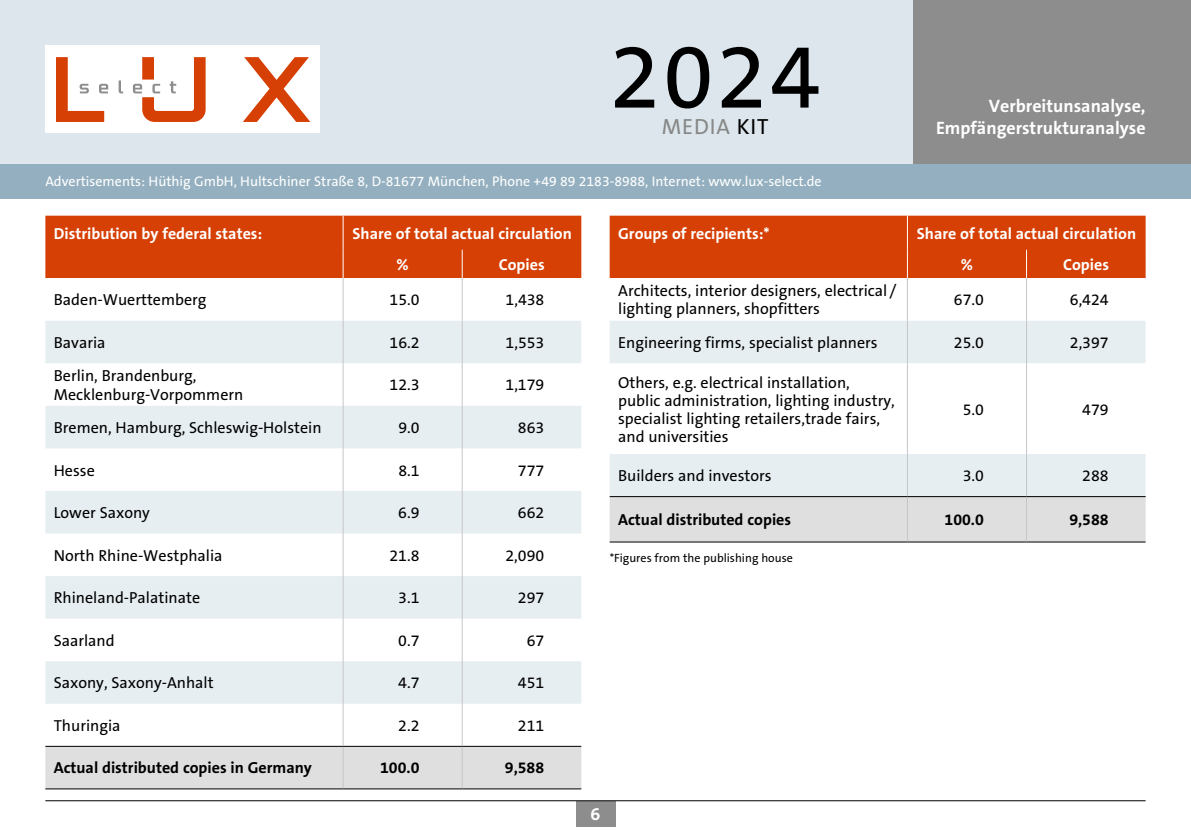
<style>
.page{position:relative;width:1191px;height:840px;background:#fff}
.page>*{position:absolute;margin:0;border:0;box-sizing:border-box;transform-origin:0 0}
.t1{font:92px "The Sans Os F";color:#000}
.t2{font:22px "The Sans Os F";letter-spacing:.04em;color:#868786}
.t3{font:700 18px/22px "The Sans Os F";color:#fff;text-align:right}
.t4{font:16px/18px "The Sans Os F";color:#000}
.t5{font:700 16px/31px "The Sans Os F";color:#fff}
.t6{font:700 16px "The Sans Os F";color:#000}
.t7{font:14px "The Sans Os F";color:#fff}
.t8{font:12px "The Sans Os F";color:#000}
.s1{color:#000}
</style>
<div class="page">
<div style="left:0;top:0;width:1191px;height:164px;background:#dde6ec"></div>
<div style="left:913px;top:0;width:278px;height:198px;background:#8d8d8d"></div>
<div style="left:575px;top:800px;width:40px;height:25px;background:#8d8d8d"></div>
<hr style="left:45px;top:799px;width:1100px;height:1px;background:#000">
<div style="left:0;top:164px;width:1191px;height:34px;background:#94b0c0"></div>
<div style="left:45px;top:45px;width:275px;height:88px;background:#fff"></div>
<svg style="left:56px;top:57px;width:254px;height:65px"></svg>
<svg style="left:45px;top:320px;width:536px;height:383px;fill:#e7eef1"></svg>
<div style="left:45px;top:746px;width:536px;height:42px;background:#dfdfdf"></div>
<hr style="left:45px;top:788px;width:298px;height:1px;background:#000">
<hr style="left:462px;top:788px;width:119px;height:1px;background:#000">
<div style="left:45px;top:215px;width:536px;height:63px;background:#d64005"></div>
<hr style="left:45px;top:745px;width:298px;height:1px;background:#000">
<hr style="left:462px;top:745px;width:119px;height:1px;background:#000">
<hr style="left:342px;top:278px;width:1px;height:42px;background:#c5c6c6">
<hr style="left:462px;top:278px;width:1px;height:42px;background:#c5c6c6">
<hr style="left:342px;top:320px;width:1px;height:43px;background:#c5c6c6">
<hr style="left:462px;top:320px;width:1px;height:43px;background:#c5c6c6">
<hr style="left:342px;top:363px;width:1px;height:42px;background:#c5c6c6">
<hr style="left:462px;top:363px;width:1px;height:42px;background:#c5c6c6">
<hr style="left:342px;top:405px;width:1px;height:43px;background:#c5c6c6">
<hr style="left:462px;top:405px;width:1px;height:43px;background:#c5c6c6">
<hr style="left:342px;top:448px;width:1px;height:42px;background:#c5c6c6">
<hr style="left:462px;top:448px;width:1px;height:42px;background:#c5c6c6">
<hr style="left:342px;top:490px;width:1px;height:43px;background:#c5c6c6">
<hr style="left:462px;top:490px;width:1px;height:43px;background:#c5c6c6">
<hr style="left:342px;top:533px;width:1px;height:42px;background:#c5c6c6">
<hr style="left:462px;top:533px;width:1px;height:42px;background:#c5c6c6">
<hr style="left:342px;top:575px;width:1px;height:43px;background:#c5c6c6">
<hr style="left:462px;top:575px;width:1px;height:43px;background:#c5c6c6">
<hr style="left:342px;top:618px;width:1px;height:42px;background:#c5c6c6">
<hr style="left:462px;top:618px;width:1px;height:42px;background:#c5c6c6">
<hr style="left:342px;top:660px;width:1px;height:43px;background:#c5c6c6">
<hr style="left:462px;top:660px;width:1px;height:43px;background:#c5c6c6">
<hr style="left:342px;top:703px;width:1px;height:42px;background:#c5c6c6">
<hr style="left:462px;top:703px;width:1px;height:42px;background:#c5c6c6">
<hr style="left:342px;top:746px;width:1px;height:42px;background:#c5c6c6">
<hr style="left:462px;top:746px;width:1px;height:42px;background:#c5c6c6">
<hr style="left:343px;top:745px;width:119px;height:1px;background:#000">
<hr style="left:343px;top:788px;width:119px;height:1px;background:#000">
<svg style="left:610px;top:320px;width:535px;height:176px"></svg>
<div style="left:609px;top:497px;width:536px;height:44px;background:#dfdfdf"></div>
<hr style="left:609px;top:541px;width:298px;height:1px;background:#000">
<hr style="left:1026px;top:541px;width:119px;height:1px;background:#000">
<div style="left:609px;top:215px;width:536px;height:63px;background:#d64005"></div>
<hr style="left:609px;top:496px;width:298px;height:1px;background:#000">
<hr style="left:1026px;top:496px;width:119px;height:1px;background:#000">
<hr style="left:907px;top:278px;width:1px;height:42px;background:#c5c6c6">
<hr style="left:1026px;top:278px;width:1px;height:42px;background:#c5c6c6">
<hr style="left:907px;top:320px;width:1px;height:43px;background:#c5c6c6">
<hr style="left:1026px;top:320px;width:1px;height:43px;background:#c5c6c6">
<hr style="left:907px;top:363px;width:1px;height:91px;background:#c5c6c6">
<hr style="left:1026px;top:363px;width:1px;height:91px;background:#c5c6c6">
<hr style="left:907px;top:454px;width:1px;height:42px;background:#c5c6c6">
<hr style="left:1026px;top:454px;width:1px;height:42px;background:#c5c6c6">
<hr style="left:907px;top:497px;width:1px;height:44px;background:#c5c6c6">
<hr style="left:1026px;top:497px;width:1px;height:44px;background:#c5c6c6">
<hr style="left:907px;top:496px;width:119px;height:1px;background:#000">
<hr style="left:907px;top:541px;width:119px;height:1px;background:#000">
<h1 class="t1" style="left:609px;top:17px;width:212px">2024</h1>
<h2 class="t2" style="left:662px;top:112px;width:108px">MEDIA <span class="s1">KIT</span></h2>
<p class="t7" style="left:45px;top:172px;width:778px">Advertisements: Hüthig GmbH, Hultschiner Straße 8, D-81677 München, Phone +49 89 2183-8988, Internet: www.lux-select.de</p>
<p class="t3" style="left:936px;top:95px;width:211px">Verbreitunsanalyse,<br>Empfängerstrukturanalyse</p>
<p class="t5" style="left:54px;top:218px;width:210px">Distribution by federal states:</p>
<p class="t5" style="left:396px;top:218px;width:177px;text-indent:-44px">Share of total actual circulation %</p>
<p class="t5" style="left:499px;top:249px;width:47px">Copies</p>
<p class="t4" style="left:54px;top:291px;width:154px">Baden-Wuerttemberg</p>
<p class="t4" style="left:389px;top:291px;width:32px">15.0</p>
<p class="t4" style="left:505px;top:291px;width:40px">1,438</p>
<p class="t4" style="left:54px;top:333px;width:53px">Bavaria</p>
<p class="t4" style="left:389px;top:333px;width:32px">16.2</p>
<p class="t4" style="left:505px;top:333px;width:40px">1,553</p>
<p class="t4" style="left:54px;top:366px;width:191px;line-height:19.2px">Berlin, Brandenburg,<br>Mecklenburg-Vorpommern</p>
<p class="t4" style="left:389px;top:376px;width:32px">12.3</p>
<p class="t4" style="left:505px;top:376px;width:40px">1,179</p>
<p class="t4" style="left:54px;top:418px;width:269px">Bremen, Hamburg, Schleswig-Holstein</p>
<p class="t4" style="left:398px;top:418px;width:23px">9.0</p>
<p class="t4" style="left:518px;top:418px;width:28px">863</p>
<p class="t4" style="left:54px;top:461px;width:43px">Hesse</p>
<p class="t4" style="left:398px;top:461px;width:23px">8.1</p>
<p class="t4" style="left:518px;top:461px;width:28px">777</p>
<p class="t4" style="left:54px;top:503px;width:98px">Lower Saxony</p>
<p class="t4" style="left:398px;top:503px;width:23px">6.9</p>
<p class="t4" style="left:518px;top:503px;width:28px">662</p>
<p class="t4" style="left:54px;top:546px;width:170px">North Rhine-Westphalia</p>
<p class="t4" style="left:389px;top:546px;width:32px">21.8</p>
<p class="t4" style="left:505px;top:546px;width:40px">2,090</p>
<p class="t4" style="left:54px;top:588px;width:148px">Rhineland-Palatinate</p>
<p class="t4" style="left:398px;top:588px;width:23px">3.1</p>
<p class="t4" style="left:518px;top:588px;width:28px">297</p>
<p class="t4" style="left:54px;top:631px;width:63px">Saarland</p>
<p class="t4" style="left:398px;top:631px;width:23px">0.7</p>
<p class="t4" style="left:527px;top:631px;width:19px">67</p>
<p class="t4" style="left:54px;top:673px;width:161px">Saxony, Saxony-Anhalt</p>
<p class="t4" style="left:398px;top:673px;width:23px">4.7</p>
<p class="t4" style="left:518px;top:673px;width:28px">451</p>
<p class="t4" style="left:54px;top:716px;width:68px">Thuringia</p>
<p class="t4" style="left:398px;top:716px;width:23px">2.2</p>
<p class="t4" style="left:518px;top:716px;width:28px">211</p>
<p class="t6" style="left:54px;top:757px;width:260px">Actual distributed copies in Germany</p>
<p class="t6" style="left:380px;top:757px;width:41px">100.0</p>
<p class="t6" style="left:505px;top:757px;width:41px">9,588</p>
<p class="t5" style="left:618px;top:218px;width:153px">Groups of recipients:*</p>
<p class="t5" style="left:961px;top:218px;width:177px;text-indent:-44px">Share of total actual circulation %</p>
<p class="t5" style="left:1063px;top:249px;width:47px">Copies</p>
<p class="t4" style="left:618px;top:282px;width:280px">Architects, interior designers, electrical / lighting planners, shopfitters</p>
<p class="t4" style="left:954px;top:291px;width:32px">67.0</p>
<p class="t4" style="left:1069px;top:291px;width:40px">6,424</p>
<p class="t4" style="left:618px;top:333px;width:261px">Engineering firms, specialist planners</p>
<p class="t4" style="left:954px;top:333px;width:32px">25.0</p>
<p class="t4" style="left:1069px;top:333px;width:40px">2,397</p>
<p class="t4" style="left:618px;top:373px;width:278px">Others, e.g. electrical installation, public administration, lighting industry, specialist lighting retailers,trade fairs, and universities</p>
<p class="t4" style="left:962px;top:400px;width:23px">5.0</p>
<p class="t4" style="left:1082px;top:400px;width:28px">479</p>
<p class="t4" style="left:618px;top:466px;width:155px">Builders and investors</p>
<p class="t4" style="left:962px;top:466px;width:23px">3.0</p>
<p class="t4" style="left:1082px;top:466px;width:28px">288</p>
<p class="t6" style="left:618px;top:509px;width:175px">Actual distributed copies</p>
<p class="t6" style="left:944px;top:509px;width:41px">100.0</p>
<p class="t6" style="left:1069px;top:509px;width:41px">9,588</p>
<p class="t8" style="left:609px;top:550px;width:185px">*Figures from the publishing house</p>
<p class="t3" style="left:590px;top:802px;width:11px">6</p>
</div>
